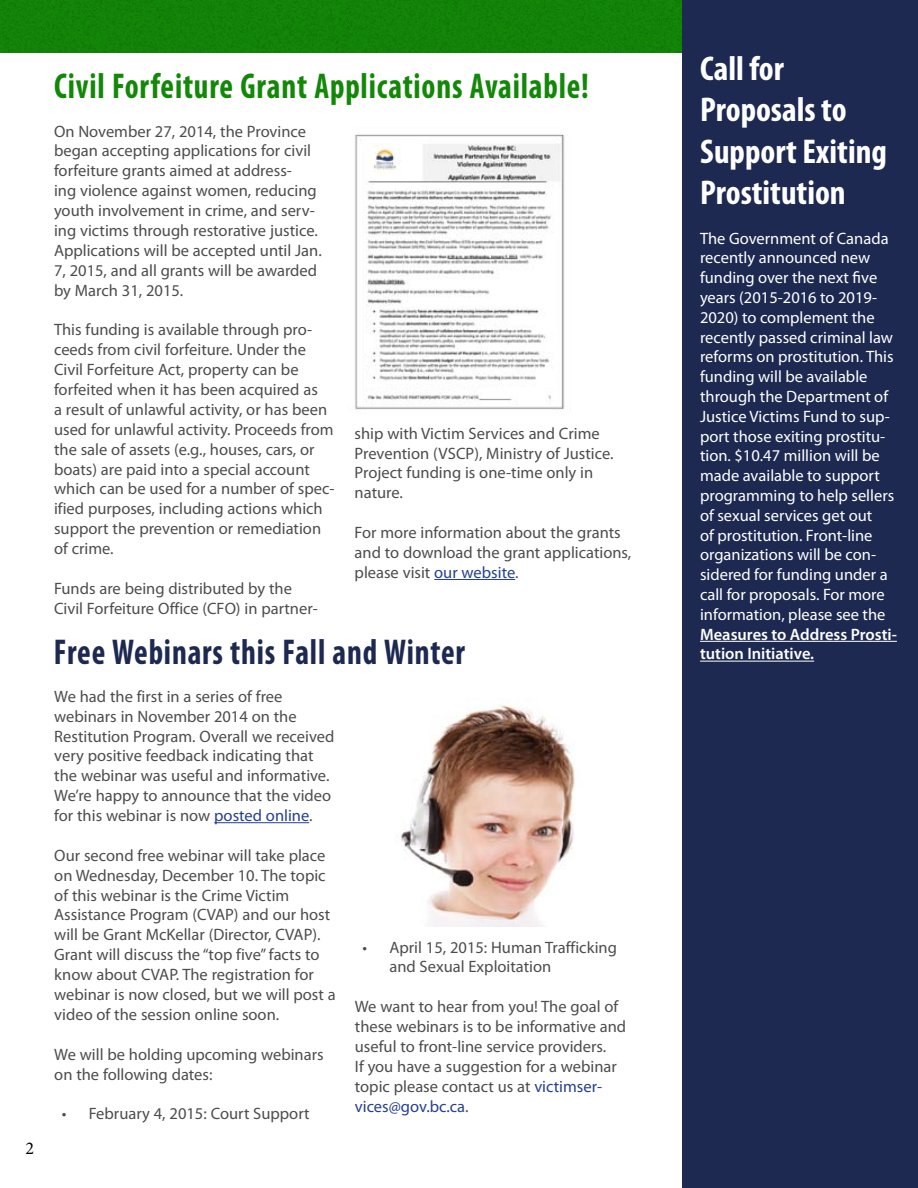
<style>
.page{position:relative;width:918px;height:1188px;background:#fff}
.page>*{position:absolute;margin:0;border:0;box-sizing:border-box;transform-origin:0 0}
.t1{font:700 condensed 36px "Myriad Pro";letter-spacing:.025em;color:#138808;scale:.9 1}
.t2{font:700 condensed 36px "Myriad Pro";letter-spacing:.025em;color:#1d2951;scale:.9 1}
.t3{font:700 condensed 34.5px/41.4px "Myriad Pro";color:#fff}
.t4{font:18px "Minion Pro";color:#000}
.t5{font:16.5px/20px "Myriad Pro";color:#4d4d4f}
.t6{font:16.5px/19.8px "Myriad Pro";color:#fff}
.t7{font:600 16.5px/19.8px "Myriad Pro";color:#fff}
.s1{color:#25408f}
</style>
<div class="page">
<img style="left:0;top:0;width:683px;height:52px">
<div style="left:683px;top:0;width:235px;height:1188px;background:#1d2951"></div>
<hr style="left:434px;top:579px;width:81px;height:1px;background:#25408f">
<img style="left:354px;top:134px;width:211px;height:276px">
<hr style="left:214px;top:822px;width:95px;height:1px;background:#25408f">
<img style="left:400px;top:705px;width:175px;height:222px">
<hr style="left:700px;top:641px;width:197px;height:1px;background:#fff">
<hr style="left:700px;top:661px;width:114px;height:1px;background:#fff">
<p class="t4" style="left:26px;top:1136px;width:10px">2</p>
<h1 class="t1" style="left:54px;top:63px;width:596px">Civil Forfeiture Grant Applications Available!</h1>
<p class="t5" style="left:54px;top:121px;width:269px">On November 27, 2014, the Province began accepting applications for civil forfeiture grants aimed at address-<br>ing violence against women, reducing youth involvement in crime, and serv&shy;ing victims through restorative justice.<br>Applications will be accepted until Jan.<br>7, 2015, and all grants will be awarded by March 31, 2015.</p>
<p class="t5" style="left:54px;top:320px;width:282px">This funding is available through pro&shy;ceeds from civil forfeiture. Under the Civil Forfeiture Act, property can be forfeited when it has been acquired as<br>a result of unlawful activity, or has been used for unlawful activity. Proceeds from the sale of assets (e.g., houses, cars, or boats) are paid into a special account which can be used for a number of spec&shy;ified purposes, including actions which support the prevention or remediation of crime.</p>
<p class="t5" style="left:54px;top:578px;width:265px">Funds are being distributed by the<br>Civil Forfeiture Office (CFO) in partner-</p>
<p class="t5" style="left:355px;top:423px;width:260px">ship with Victim Services and Crime<br>Prevention (VSCP), Ministry of Justice.<br>Project funding is one-time only in nature.</p>
<p class="t5" style="left:355px;top:522px;width:278px">For more information about the grants and to download the grant applications, please visit <span class="s1">our website</span>.</p>
<h1 class="t2" style="left:54px;top:630px;width:458px">Free Webinars this Fall and Winter</h1>
<p class="t5" style="left:54px;top:686px;width:282px">We had the first in a series of free webinars in November 2014 on the Restitution Program. Overall we received very positive feedback indicating that the webinar was useful and informative.<br>We’re happy to announce that the video for this webinar is now <span class="s1">posted online</span>.</p>
<p class="t5" style="left:54px;top:845px;width:283px">Our second free webinar will take place on Wednesday, December 10. The topic of this webinar is the Crime Victim Assistance Program (CVAP) and our host will be Grant McKellar (Director, CVAP).<br>Grant will discuss the “top five” facts to know about CVAP. The registration for webinar is now closed, but we will post a video of the session online soon.</p>
<p class="t5" style="left:54px;top:1044px;width:271px">We will be holding upcoming webinars on the following dates:</p>
<p class="t5" style="left:62px;top:1104px;width:249px">• February 4, 2015: Court Support</p>
<p class="t5" style="left:389px;top:937px;width:229px;text-indent:-27px">• April 15, 2015: Human Trafficking and Sexual Exploitation</p>
<p class="t5" style="left:355px;top:996px;width:273px">We want to hear from you! The goal of these webinars is to be informative and useful to front-line service providers.<br>If you have a suggestion for a webinar topic please contact us at <span class="s1">victimser&shy;vices@gov.bc.ca</span>.</p>
<h2 class="t3" style="left:700px;top:47px;width:188px">Call for<br>Proposals to<br>Support Exiting<br>Prostitution</h2>
<p class="t6" style="left:700px;top:228px;width:196px">The Government of Canada recently announced new funding over the next five years (2015-2016 to 2019-<br>2020) to complement the recently passed criminal law reforms on prostitution. This funding will be available through the Department of<br>Justice Victims Fund to sup&shy;port those exiting prostitu&shy;tion. $10.47 million will be made available to support programming to help sellers of sexual services get out<br>of prostitution. Front-line organizations will be con&shy;sidered for funding under a call for proposals. For more information, please see the</p>
<p class="t7" style="left:700px;top:624px;width:198px">Measures to Address Prosti&shy;tution Initiative.</p>
</div>
